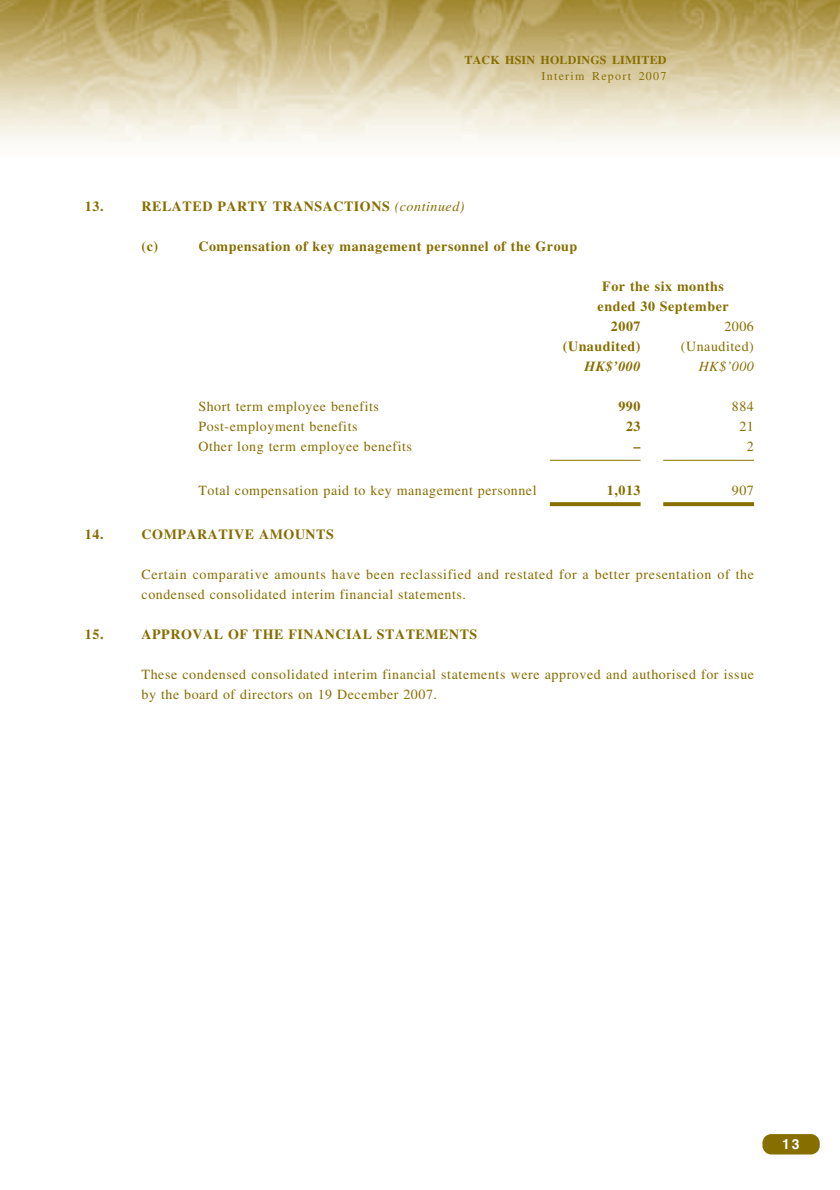
<style>
.page{position:relative;width:840px;height:1190px;background:#fff}
.page>*{position:absolute;margin:0;border:0;box-sizing:border-box;transform-origin:0 0}
.t1{font:14px/20px "Times";letter-spacing:.04em;color:#876e00}
.t2{font:700 14px "Times";letter-spacing:.04em;color:#876e00}
.t3{font:italic 700 14px "Times";color:#876e00}
.t4{font:italic 14px "Times";color:#876e00}
.t5{font:700 14px "Helvetica";color:#fff}
.t6{font:700 12px "Times";letter-spacing:.015em;color:#876e00}
.t7{font:12px "Times";letter-spacing:.105em;color:#876e00}
.s1{font-weight:400;font-style:italic}
</style>
<div class="page">
<img style="left:0;top:0;width:840px;height:507px">
<svg style="left:762px;top:1134px;width:58px;height:21px"></svg>
<hr style="left:550px;top:460px;width:91px;height:1px;background:#876e00">
<hr style="left:663px;top:460px;width:91px;height:1px;background:#876e00">
<svg style="left:550px;top:502px;width:91px;height:4px"></svg>
<svg style="left:663px;top:502px;width:91px;height:4px"></svg>
<p class="t6" style="left:465px;top:55px;width:203px">TACK HSIN HOLDINGS LIMITED</p>
<p class="t7" style="left:542px;top:72px;width:126px">Interim Report 2007</p>
<p class="t2" style="left:85px;top:200px;width:20px">13.</p>
<p class="t2" style="left:142px;top:200px;width:324px">RELATED PARTY TRANSACTIONS <span class="s1">(continued)</span></p>
<p class="t2" style="left:142px;top:240px;width:18px">(c)</p>
<p class="t2" style="left:198px;top:240px;width:380px">Compensation of key management personnel of the Group</p>
<p class="t2" style="left:602px;top:280px;width:123px">For the six months</p>
<p class="t2" style="left:598px;top:300px;width:133px">ended 30 September</p>
<p class="t2" style="left:611px;top:320px;width:31px">2007</p>
<p class="t1" style="left:724px;top:318px;width:31px">2006</p>
<p class="t2" style="left:563px;top:340px;width:79px">(Unaudited)</p>
<p class="t1" style="left:681px;top:338px;width:75px">(Unaudited)</p>
<p class="t3" style="left:584px;top:361px;width:58px">HK$’000</p>
<p class="t4" style="left:699px;top:362px;width:57px">HK$’000</p>
<p class="t1" style="left:198px;top:398px;width:182px">Short term employee benefits</p>
<p class="t2" style="left:618px;top:400px;width:24px">990</p>
<p class="t1" style="left:732px;top:398px;width:24px">884</p>
<p class="t1" style="left:198px;top:418px;width:161px">Post-employment benefits</p>
<p class="t2" style="left:626px;top:420px;width:16px">23</p>
<p class="t1" style="left:739px;top:418px;width:16px">21</p>
<p class="t1" style="left:198px;top:438px;width:215px">Other long term employee benefits</p>
<p class="t2" style="left:634px;top:440px;width:8px">–</p>
<p class="t1" style="left:747px;top:438px;width:8px">2</p>
<p class="t1" style="left:198px;top:482px;width:340px">Total compensation paid to key management personnel</p>
<p class="t2" style="left:607px;top:484px;width:35px">1,013</p>
<p class="t1" style="left:732px;top:482px;width:24px">907</p>
<p class="t2" style="left:85px;top:528px;width:20px">14.</p>
<p class="t2" style="left:142px;top:528px;width:194px">COMPARATIVE AMOUNTS</p>
<p class="t1" style="left:142px;top:566px;width:614px">Certain comparative amounts have been reclassified and restated for a better presentation of the condensed consolidated interim financial statements.</p>
<p class="t2" style="left:85px;top:628px;width:20px">15.</p>
<p class="t2" style="left:142px;top:628px;width:337px">APPROVAL OF THE FINANCIAL STATEMENTS</p>
<p class="t1" style="left:142px;top:666px;width:614px">These condensed consolidated interim financial statements were approved and authorised for issue by the board of directors on 19 December 2007.</p>
<p class="t5" style="left:782px;top:1139px;width:19px">13</p>
</div>
